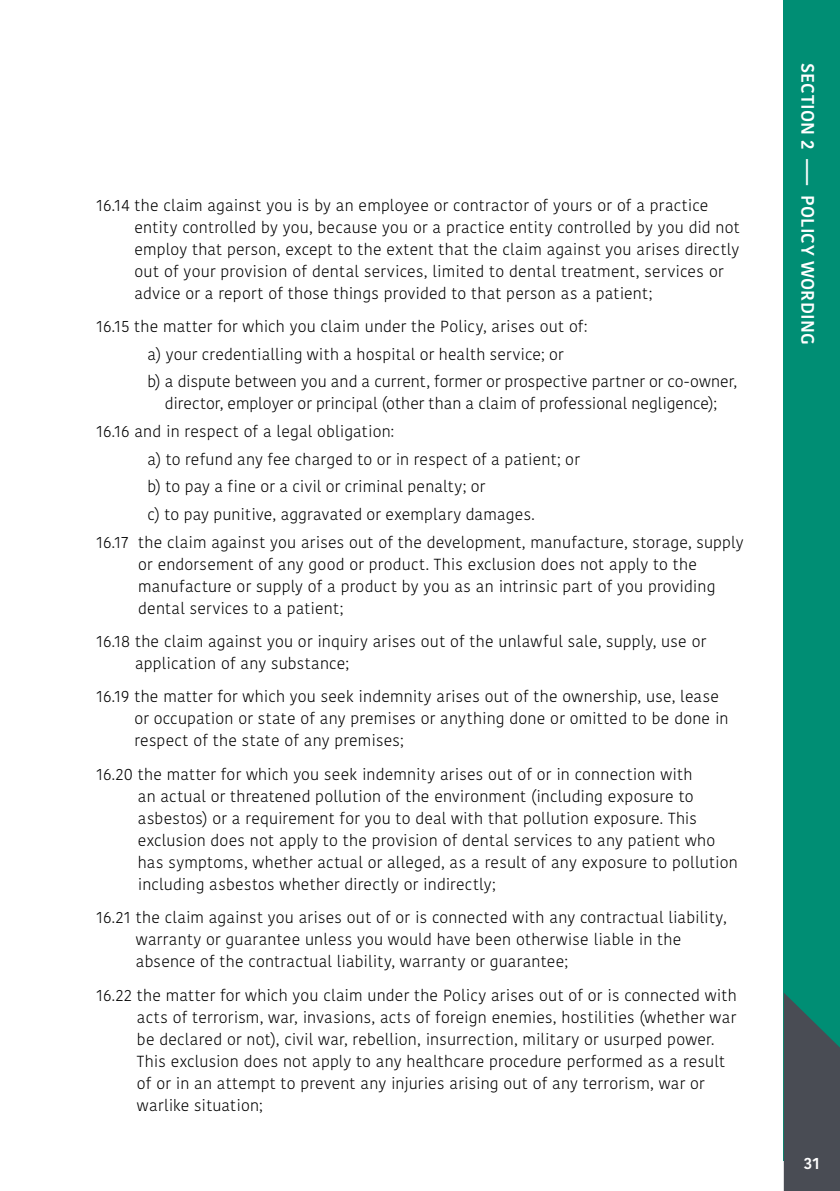
<style>
.page{position:relative;width:840px;height:1191px;background:#fff}
.page>*{position:absolute;margin:0;border:0;box-sizing:border-box;transform-origin:0 0}
.t1{font:500 18px "Kohinoor";letter-spacing:.02em;color:#fff}
.t2{font:300 16px/22px "Kohinoor";letter-spacing:.01em;color:#000}
.t3{font:500 16px "Kohinoor";color:#fff}
</style>
<div class="page">
<div style="left:783px;top:0;width:56px;height:1160px;background:#008e74"></div>
<svg style="left:783px;top:993px;width:56px;height:198px"></svg>
<p class="t2" style="left:134px;top:194px;width:606px;text-indent:-38px">16.14 the claim against you is by an employee or contractor of yours or of a practice entity controlled by you, because you or a practice entity controlled by you did not employ that person, except to the extent that the claim against you arises directly out of your provision of dental services, limited to dental treatment, services or advice or a report of those things provided to that person as a patient;</p>
<p class="t2" style="left:147px;top:313px;width:590px;line-height:27.6px;text-indent:-51px">16.15 the matter for which you claim under the Policy, arises out of:<br>a) your credentialling with a hospital or health service; or<br>b) a dispute between you and a current, former or prospective partner or co-owner,</p>
<p class="t2" style="left:165px;top:393px;width:553px">director, employer or principal (other than a claim of professional negligence);</p>
<p class="t2" style="left:96px;top:420px;width:299px">16.16 and in respect of a legal obligation:</p>
<p class="t2" style="left:147px;top:448px;width:433px">a) to refund any fee charged to or in respect of a patient; or</p>
<p class="t2" style="left:147px;top:476px;width:339px">b) to pay a fine or a civil or criminal penalty; or</p>
<p class="t2" style="left:147px;top:503px;width:388px">c) to pay punitive, aggravated or exemplary damages.</p>
<p class="t2" style="left:96px;top:531px;width:648px">16.17 the claim against you arises out of the development, manufacture, storage, supply</p>
<p class="t2" style="left:138px;top:553px;width:578px">or endorsement of any good or product. This exclusion does not apply to the manufacture or supply of a product by you as an intrinsic part of you providing dental services to a patient;</p>
<p class="t2" style="left:135px;top:630px;width:572px;text-indent:-39px">16.18 the claim against you or inquiry arises out of the unlawful sale, supply, use or application of any substance;</p>
<p class="t2" style="left:134px;top:686px;width:595px;text-indent:-38px">16.19 the matter for which you seek indemnity arises out of the ownership, use, lease or occupation or state of any premises or anything done or omitted to be done in respect of the state of any premises;</p>
<p class="t2" style="left:138px;top:763px;width:601px;text-indent:-41px">16.20 the matter for which you seek indemnity arises out of or in connection with<br>an actual or threatened pollution of the environment (including exposure to asbestos) or a requirement for you to deal with that pollution exposure. This exclusion does not apply to the provision of dental services to any patient who has symptoms, whether actual or alleged, as a result of any exposure to pollution including asbestos whether directly or indirectly;</p>
<p class="t2" style="left:136px;top:906px;width:592px;text-indent:-39px">16.21 the claim against you arises out of or is connected with any contractual liability, warranty or guarantee unless you would have been otherwise liable in the absence of the contractual liability, warranty or guarantee;</p>
<p class="t2" style="left:137px;top:984px;width:601px;text-indent:-40px">16.22 the matter for which you claim under the Policy arises out of or is connected with acts of terrorism, war, invasions, acts of foreign enemies, hostilities (whether war be declared or not), civil war, rebellion, insurrection, military or usurped power.<br>This exclusion does not apply to any healthcare procedure performed as a result of or in an attempt to prevent any injuries arising out of any terrorism, war or warlike situation;</p>
<p class="t1" style="left:818px;top:63px;width:283px;rotate:90deg">SECTION 2 —— POLICY WORDING</p>
<p class="t3" style="left:803px;top:1153px;width:17px">31</p>
</div>
